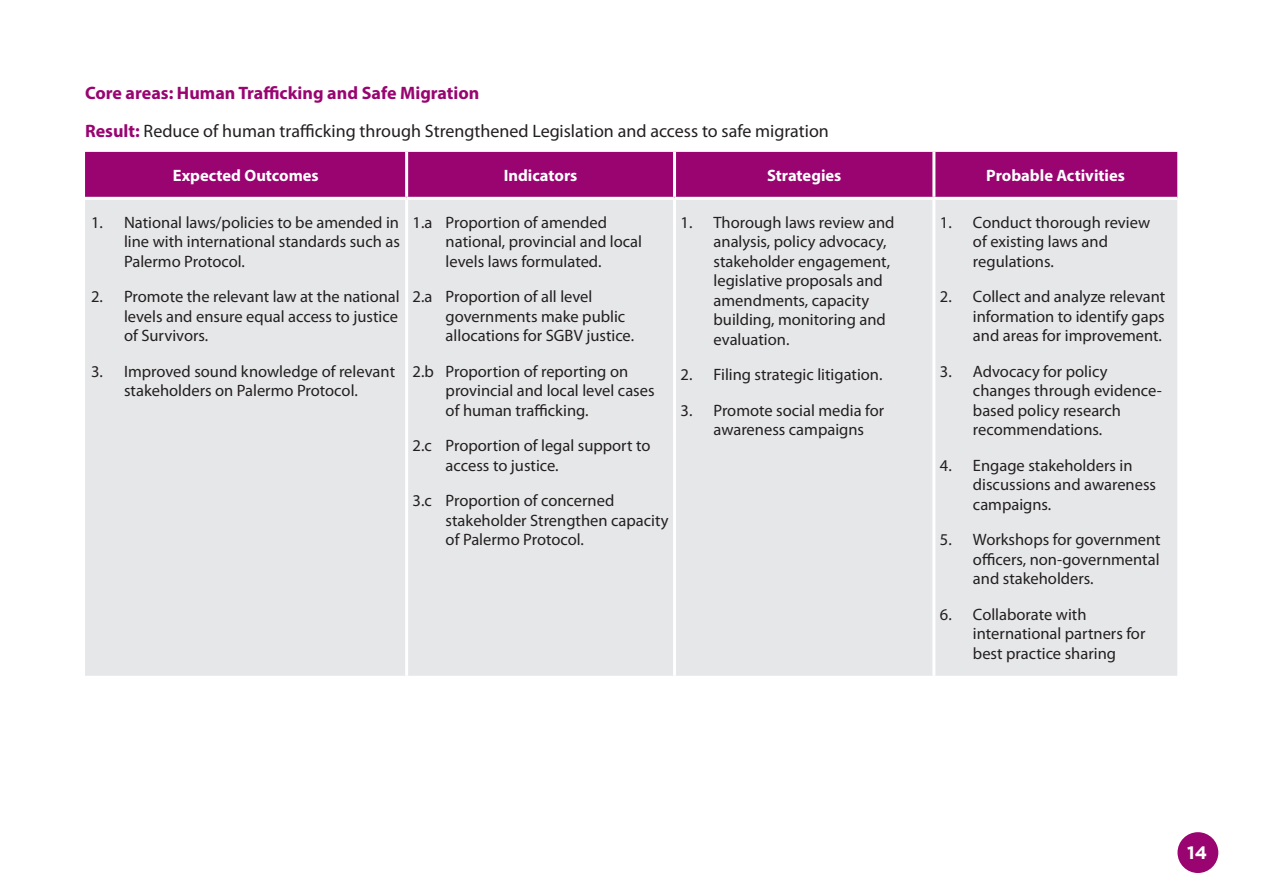
<style>
.page{position:relative;width:1263px;height:893px;background:#fff}
.page>*{position:absolute;margin:0;border:0;box-sizing:border-box;transform-origin:0 0}
.List_Paragraph{font:18px "Myriad Pro";color:#231f20}
.List_Paragraph-2{font:700 18px "Myriad Pro";color:#990471}
.t1{font:700 18px "Gotham";color:#fff}
.t2{font:16.5px/19.5px "Myriad Pro";color:#231f20}
.List_Paragraph-3{font:700 16.5px "Myriad Pro";color:#fff}
.s1{font-weight:700;color:#990471}
</style>
<div class="page">
<div style="left:85px;top:152px;width:1092px;height:45px;background:#990471"></div>
<div style="left:85px;top:200px;width:1092px;height:476px;background:#e6e7e9"></div>
<hr style="left:405px;top:152px;width:3px;height:45px;background:#fff">
<hr style="left:673px;top:152px;width:3px;height:45px;background:#fff">
<hr style="left:932px;top:152px;width:3px;height:45px;background:#fff">
<hr style="left:405px;top:200px;width:3px;height:476px;background:#fff">
<hr style="left:673px;top:200px;width:3px;height:476px;background:#fff">
<hr style="left:932px;top:200px;width:3px;height:476px;background:#fff">
<div style="left:1177px;top:832px;width:41px;height:41px;background:#990471;border-radius:50%"></div>
<p class="List_Paragraph-2" style="left:85px;top:81px;width:396px">Core areas: Human Trafficking and Safe Migration</p>
<p class="List_Paragraph" style="left:85px;top:120px;width:745px"><span class="s1">Result:</span> Reduce of human trafficking through Strengthened Legislation and access to safe migration</p>
<p class="List_Paragraph-3" style="left:173px;top:165px;width:147px">Expected Outcomes</p>
<p class="List_Paragraph-3" style="left:504px;top:165px;width:75px">Indicators</p>
<p class="List_Paragraph-3" style="left:767px;top:165px;width:76px">Strategies</p>
<p class="List_Paragraph-3" style="left:986px;top:165px;width:140px">Probable Activities</p>
<p class="t2" style="left:124px;top:212px;width:277px;text-align:justify;text-indent:-33px">1. National laws/policies to be amended in line with international standards such as Palermo Protocol.</p>
<p class="t2" style="left:124px;top:287px;width:277px;text-align:justify;text-indent:-33px">2. Promote the relevant law at the national levels and ensure equal access to justice of Survivors.</p>
<p class="t2" style="left:91px;top:361px;width:306px;text-align:center">3. Improved sound knowledge of relevant stakeholders on Palermo Protocol.</p>
<p class="t2" style="left:446px;top:212px;width:198px;text-indent:-33px">1.a Proportion of amended national, provincial and local levels laws formulated.</p>
<p class="t2" style="left:446px;top:287px;width:190px;text-indent:-33px">2.a Proportion of all level governments make public allocations for SGBV justice.</p>
<p class="t2" style="left:446px;top:361px;width:210px;text-indent:-33px">2.b Proportion of reporting on provincial and local level cases of human trafficking.</p>
<p class="t2" style="left:446px;top:436px;width:206px;text-indent:-33px">2.c Proportion of legal support to access to justice.</p>
<p class="t2" style="left:446px;top:491px;width:224px;text-indent:-33px">3.c Proportion of concerned stakeholder Strengthen capacity of Palermo Protocol.</p>
<p class="t2" style="left:713px;top:212px;width:182px;text-indent:-33px">1. Thorough laws review and analysis, policy advocacy, stakeholder engagement, legislative proposals and amendments, capacity building, monitoring and evaluation.</p>
<p class="t2" style="left:680px;top:365px;width:203px">2. Filing strategic litigation.</p>
<p class="t2" style="left:713px;top:400px;width:172px;text-indent:-33px">3. Promote social media for awareness campaigns</p>
<p class="t2" style="left:973px;top:212px;width:179px;text-indent:-33px">1. Conduct thorough review of existing laws and regulations.</p>
<p class="t2" style="left:973px;top:287px;width:194px;text-align:justify;text-indent:-33px">2. Collect and analyze relevant information to identify gaps and areas for improvement.</p>
<p class="t2" style="left:973px;top:361px;width:190px;text-indent:-33px">3. Advocacy for policy changes through evidence&shy;based policy research recommendations.</p>
<p class="t2" style="left:973px;top:455px;width:185px;text-indent:-33px">4. Engage stakeholders in discussions and awareness campaigns.</p>
<p class="t2" style="left:973px;top:530px;width:189px;text-align:justify;text-indent:-33px">5. Workshops for government officers, non-governmental and stakeholders.</p>
<p class="t2" style="left:973px;top:604px;width:174px;text-indent:-33px">6. Collaborate with international partners for best practice sharing</p>
<p class="t1" style="left:1187px;top:843px;width:21px">14</p>
</div>
